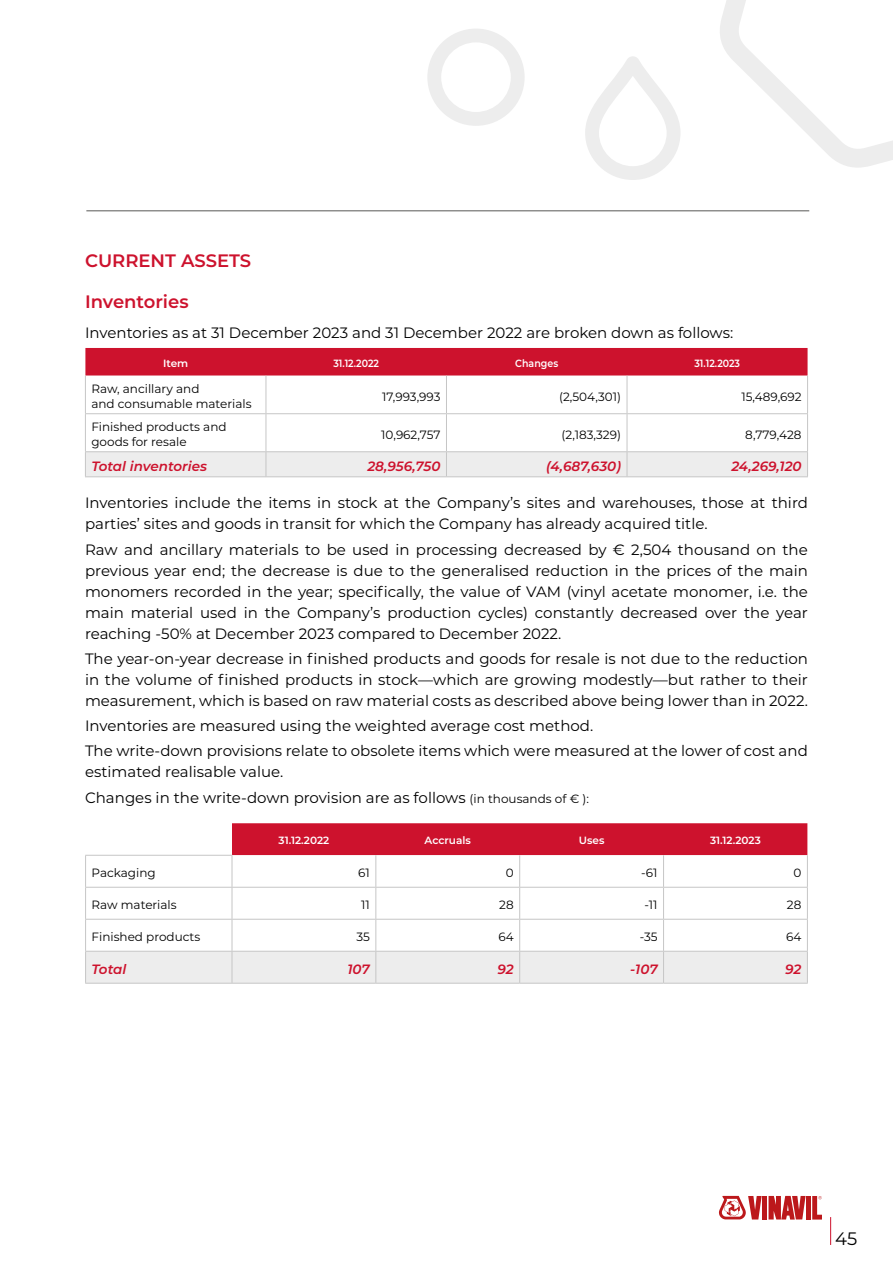
<style>
.page{position:relative;width:893px;height:1263px;background:#fff}
.page>*{position:absolute;margin:0;border:0;box-sizing:border-box;transform-origin:0 0}
.t1{font:600 18px "Montserrat";color:#cd122d}
.t2{font:18px "Montserrat";color:#000}
.t3{font:15px/21px "Montserrat";color:#000}
.t4{font:italic 600 13.5px "Montserrat";color:#cd122d}
.t5{font:12px/14.4px "Montserrat";color:#000}
.t6{font:600 10.5px "Montserrat";color:#fff}
.t7{font:600 10.5px "Montserrat";color:#fff;scale:.9 1}
.s1{font-size:12px}
</style>
<div class="page">
<svg style="left:830px;top:1217px;width:1px;height:28px"></svg>
<div style="left:762px;top:1196px;width:5px;height:23px;background:#bc181b"></div>
<div style="left:806px;top:1196px;width:5px;height:23px;background:#bc181b"></div>
<svg style="left:812px;top:1196px;width:10px;height:23px"></svg>
<svg style="left:768px;top:1196px;width:38px;height:23px"></svg>
<svg style="left:719px;top:1196px;width:43px;height:23px"></svg>
<svg style="left:720px;top:0;width:173px;height:168px"></svg>
<svg style="left:585px;top:56px;width:95px;height:124px"></svg>
<svg style="left:427px;top:29px;width:98px;height:97px"></svg>
<div style="left:85px;top:348px;width:722px;height:28px;background:#cd122d"></div>
<svg style="left:86px;top:376px;width:721px;height:75px"></svg>
<hr style="left:85px;top:376px;width:1px;height:37px;background:#c6c6c6">
<hr style="left:266px;top:376px;width:1px;height:37px;background:#c6c6c6">
<hr style="left:446px;top:376px;width:1px;height:37px;background:#c6c6c6">
<hr style="left:627px;top:376px;width:1px;height:37px;background:#c6c6c6">
<hr style="left:807px;top:376px;width:1px;height:37px;background:#c6c6c6">
<hr style="left:85px;top:413px;width:181px;height:1px;background:#c6c6c6">
<hr style="left:85px;top:414px;width:1px;height:37px;background:#c6c6c6">
<hr style="left:266px;top:413px;width:180px;height:1px;background:#c6c6c6">
<hr style="left:266px;top:414px;width:1px;height:37px;background:#c6c6c6">
<hr style="left:446px;top:413px;width:181px;height:1px;background:#c6c6c6">
<hr style="left:446px;top:414px;width:1px;height:37px;background:#c6c6c6">
<hr style="left:627px;top:413px;width:181px;height:1px;background:#c6c6c6">
<hr style="left:627px;top:414px;width:1px;height:37px;background:#c6c6c6">
<hr style="left:807px;top:414px;width:1px;height:37px;background:#c6c6c6">
<hr style="left:85px;top:451px;width:181px;height:1px;background:#c6c6c6">
<hr style="left:266px;top:451px;width:180px;height:1px;background:#c6c6c6">
<hr style="left:446px;top:451px;width:181px;height:1px;background:#c6c6c6">
<hr style="left:627px;top:451px;width:181px;height:1px;background:#c6c6c6">
<div style="left:85px;top:452px;width:723px;height:24px;background:#ededed"></div>
<hr style="left:85px;top:476px;width:181px;height:1px;background:#c6c6c6">
<hr style="left:266px;top:476px;width:180px;height:1px;background:#c6c6c6">
<hr style="left:446px;top:476px;width:181px;height:1px;background:#c6c6c6">
<hr style="left:627px;top:476px;width:181px;height:1px;background:#c6c6c6">
<div style="left:232px;top:823px;width:575px;height:32px;background:#cd122d"></div>
<svg style="left:86px;top:855px;width:721px;height:96px"></svg>
<div style="left:86px;top:952px;width:721px;height:31px;background:#ededed"></div>
<hr style="left:85px;top:855px;width:147px;height:1px;background:#c6c6c6">
<hr style="left:85px;top:856px;width:1px;height:31px;background:#c6c6c6">
<hr style="left:232px;top:856px;width:1px;height:31px;background:#c6c6c6">
<hr style="left:375px;top:855px;width:1px;height:32px;background:#c6c6c6">
<hr style="left:519px;top:855px;width:1px;height:32px;background:#c6c6c6">
<hr style="left:663px;top:855px;width:1px;height:32px;background:#c6c6c6">
<hr style="left:807px;top:855px;width:1px;height:32px;background:#c6c6c6">
<hr style="left:85px;top:887px;width:147px;height:1px;background:#c6c6c6">
<hr style="left:85px;top:888px;width:1px;height:31px;background:#c6c6c6">
<hr style="left:232px;top:888px;width:1px;height:31px;background:#c6c6c6">
<hr style="left:375px;top:888px;width:1px;height:31px;background:#c6c6c6">
<hr style="left:519px;top:888px;width:1px;height:31px;background:#c6c6c6">
<hr style="left:663px;top:888px;width:1px;height:31px;background:#c6c6c6">
<hr style="left:807px;top:888px;width:1px;height:31px;background:#c6c6c6">
<hr style="left:85px;top:919px;width:147px;height:1px;background:#c6c6c6">
<hr style="left:85px;top:919px;width:1px;height:32px;background:#c6c6c6">
<hr style="left:232px;top:919px;width:1px;height:32px;background:#c6c6c6">
<hr style="left:375px;top:919px;width:1px;height:32px;background:#c6c6c6">
<hr style="left:519px;top:919px;width:1px;height:32px;background:#c6c6c6">
<hr style="left:663px;top:919px;width:1px;height:32px;background:#c6c6c6">
<hr style="left:807px;top:919px;width:1px;height:32px;background:#c6c6c6">
<hr style="left:85px;top:951px;width:147px;height:1px;background:#c6c6c6">
<hr style="left:85px;top:951px;width:1px;height:32px;background:#c6c6c6">
<hr style="left:232px;top:951px;width:144px;height:1px;background:#c6c6c6">
<hr style="left:232px;top:951px;width:1px;height:32px;background:#c6c6c6">
<hr style="left:376px;top:951px;width:144px;height:1px;background:#c6c6c6">
<hr style="left:375px;top:951px;width:1px;height:32px;background:#c6c6c6">
<hr style="left:520px;top:951px;width:144px;height:1px;background:#c6c6c6">
<hr style="left:519px;top:951px;width:1px;height:32px;background:#c6c6c6">
<hr style="left:664px;top:951px;width:144px;height:1px;background:#c6c6c6">
<hr style="left:663px;top:951px;width:1px;height:32px;background:#c6c6c6">
<hr style="left:807px;top:951px;width:1px;height:32px;background:#c6c6c6">
<hr style="left:85px;top:983px;width:147px;height:1px;background:#c6c6c6">
<hr style="left:232px;top:983px;width:144px;height:1px;background:#c6c6c6">
<hr style="left:376px;top:983px;width:144px;height:1px;background:#c6c6c6">
<hr style="left:520px;top:983px;width:144px;height:1px;background:#c6c6c6">
<hr style="left:664px;top:983px;width:144px;height:1px;background:#c6c6c6">
<hr style="left:232px;top:887px;width:144px;height:1px;background:#c6c6c6">
<hr style="left:376px;top:887px;width:144px;height:1px;background:#c6c6c6">
<hr style="left:520px;top:887px;width:144px;height:1px;background:#c6c6c6">
<hr style="left:664px;top:887px;width:144px;height:1px;background:#c6c6c6">
<hr style="left:232px;top:919px;width:144px;height:1px;background:#c6c6c6">
<hr style="left:376px;top:919px;width:144px;height:1px;background:#c6c6c6">
<hr style="left:520px;top:919px;width:144px;height:1px;background:#c6c6c6">
<hr style="left:664px;top:919px;width:144px;height:1px;background:#c6c6c6">
<hr style="left:86px;top:210px;width:723px;height:1px;background:#575756">
<p class="t1" style="left:85px;top:248px;width:168px">CURRENT ASSETS</p>
<p class="t1" style="left:85px;top:289px;width:105px">Inventories</p>
<p class="t3" style="left:85px;top:321px;width:650px">Inventories as at 31 December 2023 and 31 December 2022 are broken down as follows:</p>
<p class="t6" style="left:163px;top:356px;width:27px">Item</p>
<p class="t7" style="left:333px;top:356px;width:52px">31.12.2022</p>
<p class="t7" style="left:515px;top:356px;width:49px">Changes</p>
<p class="t7" style="left:694px;top:356px;width:52px">31.12.2023</p>
<p class="t5" style="left:91px;top:381px;width:162px">Raw, ancillary and<br>and consumable materials</p>
<p class="t5" style="left:382px;top:389px;width:60px">17,993,993</p>
<p class="t5" style="left:559px;top:389px;width:63px">(2,504,301)</p>
<p class="t5" style="left:741px;top:389px;width:62px">15,489,692</p>
<p class="t5" style="left:91px;top:419px;width:137px">Finished products and goods for resale</p>
<p class="t5" style="left:381px;top:427px;width:61px">10,962,757</p>
<p class="t5" style="left:561px;top:427px;width:61px">(2,183,329)</p>
<p class="t5" style="left:745px;top:427px;width:58px">8,779,428</p>
<p class="t4" style="left:91px;top:456px;width:117px">Total inventories</p>
<p class="t4" style="left:367px;top:456px;width:75px">28,956,750</p>
<p class="t4" style="left:546px;top:456px;width:76px">(4,687,630)</p>
<p class="t4" style="left:731px;top:456px;width:72px">24,269,120</p>
<p class="t3" style="left:85px;top:492px;width:724px">Inventories include the items in stock at the Company’s sites and warehouses, those at third parties’ sites and goods in transit for which the Company has already acquired title.</p>
<p class="t3" style="left:85px;top:538px;width:724px;text-align:justify">Raw and ancillary materials to be used in processing decreased by € 2,504 thousand on the previous year end; the decrease is due to the generalised reduction in the prices of the main monomers recorded in the year; specifically, the value of VAM (vinyl acetate monomer, i.e. the main material used in the Company’s production cycles) constantly decreased over the year reaching -50% at December 2023 compared to December 2022.</p>
<p class="t3" style="left:85px;top:648px;width:724px;text-align:justify">The year-on-year decrease in finished products and goods for resale is not due to the reduction in the volume of finished products in stock—which are growing modestly—but rather to their measurement, which is based on raw material costs as described above being lower than in 2022.</p>
<p class="t3" style="left:85px;top:713px;width:724px;line-height:25.2px">Inventories are measured using the weighted average cost method.<br>The write-down provisions relate to obsolete items which were measured at the lower of cost and</p>
<p class="t3" style="left:85px;top:759px;width:505px;line-height:25.2px">estimated realisable value.<br>Changes in the write-down provision are as follows <span class="s1">(in thousands of € ):</span></p>
<p class="t6" style="left:279px;top:833px;width:52px">31.12.2022</p>
<p class="t6" style="left:425px;top:833px;width:48px">Accruals</p>
<p class="t6" style="left:579px;top:833px;width:27px">Uses</p>
<p class="t6" style="left:710px;top:833px;width:52px">31.12.2023</p>
<p class="t5" style="left:92px;top:865px;width:66px">Packaging</p>
<p class="t5" style="left:358px;top:865px;width:13px">61</p>
<p class="t5" style="left:506px;top:865px;width:9px">0</p>
<p class="t5" style="left:641px;top:865px;width:18px">-61</p>
<p class="t5" style="left:793px;top:865px;width:9px">0</p>
<p class="t5" style="left:92px;top:897px;width:87px">Raw materials</p>
<p class="t5" style="left:361px;top:897px;width:10px">11</p>
<p class="t5" style="left:499px;top:897px;width:16px">28</p>
<p class="t5" style="left:644px;top:897px;width:15px">-11</p>
<p class="t5" style="left:787px;top:897px;width:16px">28</p>
<p class="t5" style="left:92px;top:929px;width:110px">Finished products</p>
<p class="t5" style="left:356px;top:929px;width:15px">35</p>
<p class="t5" style="left:498px;top:929px;width:17px">64</p>
<p class="t5" style="left:640px;top:929px;width:19px">-35</p>
<p class="t5" style="left:786px;top:929px;width:17px">64</p>
<p class="t4" style="left:92px;top:959px;width:36px">Total</p>
<p class="t4" style="left:347px;top:959px;width:24px">107</p>
<p class="t4" style="left:497px;top:959px;width:18px">92</p>
<p class="t4" style="left:630px;top:959px;width:29px">-107</p>
<p class="t4" style="left:785px;top:959px;width:18px">92</p>
<p class="t2" style="left:835px;top:1226px;width:24px">45</p>
</div>
